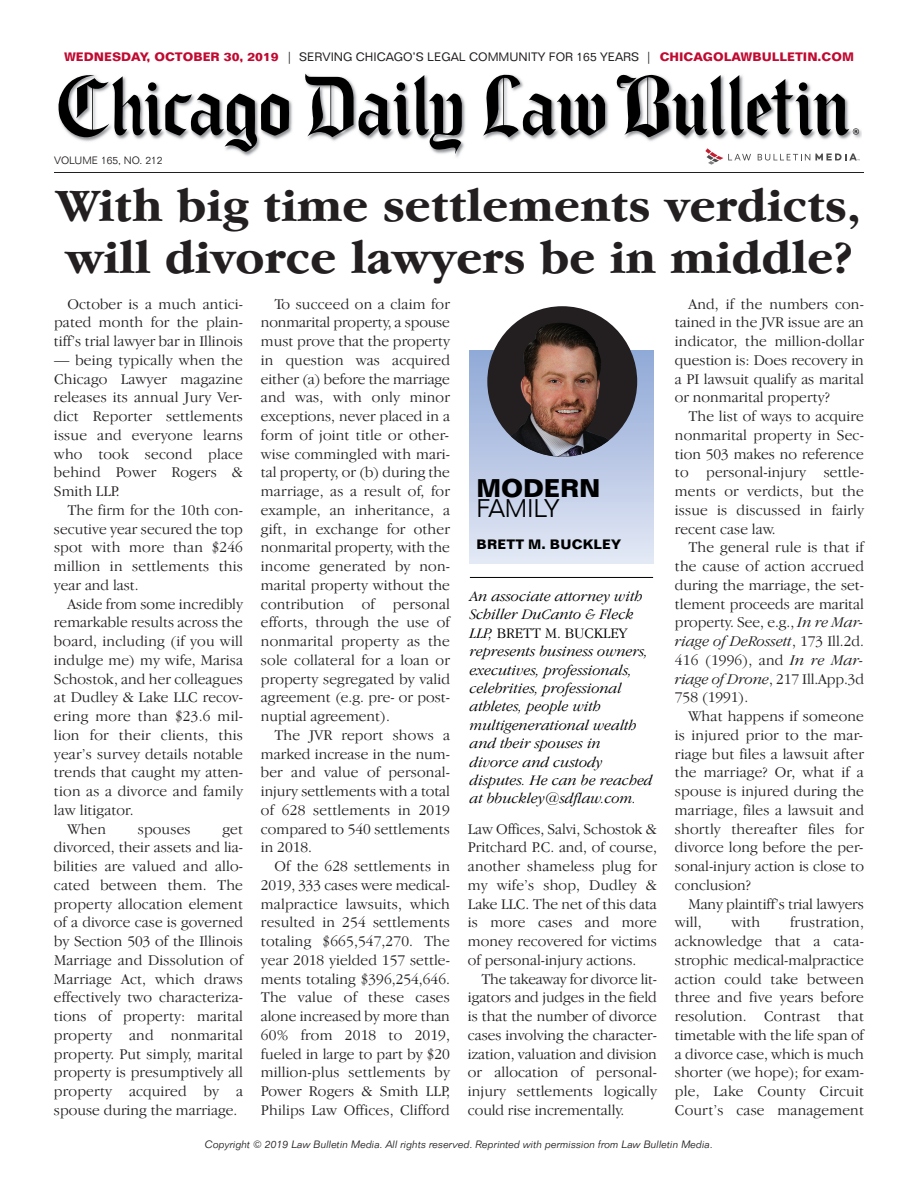
<style>
.page{position:relative;width:918px;height:1188px;background:#fff}
.page>*{position:absolute;margin:0;border:0;box-sizing:border-box;transform-origin:0 0}
.t1{font:700 48px/51.8px "Garamond IT Cby BT";letter-spacing:.005em;color:#231f20}
.t2{font:700 25.05px "Folio BT";letter-spacing:-.005em;color:#000}
.t3{font:300 25.05px "Folio BT";color:#000}
.t4{font:300 15.3px/18.8px "Garamond IT Cby BT";letter-spacing:.005em;color:#231f20;text-align:justify}
.t5{font:italic 300 15px/18.5px "Garamond IT Cby BT";color:#000}
.t6{font:700 13.35px "Folio BT";letter-spacing:.015em;color:#000}
.t7{font:700 12px "Folio BT";color:#c00a31}
.t8{font:italic 300 10.5px "Folio BT";color:#231f20}
.t9{font:300 10.5px "Folio BT";color:#231f20}
.s1{font-weight:400;color:#231f20}
.s2{font-style:italic}
.s3{font-style:normal}
</style>
<div class="page">
<img style="left:240px;top:73px;width:621px;height:87px">
<svg style="left:58px;top:73px;width:231px;height:79px"></svg>
<svg style="left:303px;top:74px;width:159px;height:80px"></svg>
<svg style="left:483px;top:73px;width:122px;height:64px"></svg>
<svg style="left:615px;top:74px;width:244px;height:63px"></svg>
<svg style="left:758px;top:153px;width:102px;height:8px"></svg>
<svg style="left:705px;top:148px;width:46px;height:17px"></svg>
<hr style="left:54px;top:172px;width:810px;height:1px;background:#231f20">
<div style="left:470px;top:350px;width:183px;height:214px;background:linear-gradient(to bottom,#8ea7d5,#e3e8f5)"></div>
<div style="left:487px;top:306px;width:150px;height:151px;background:#231f20;border-radius:50%"></div>
<img style="left:510px;top:322px;width:100px;height:135px">
<hr style="left:470px;top:577px;width:183px;height:1px;background:#000">
<p class="t7" style="left:64px;top:52px;width:791px">WEDNESDAY, OCTOBER 30, 2019 <span class="s1">| SERVING CHICAGO’S LEGAL COMMUNITY FOR 165 YEARS |</span> CHICAGOLAWBULLETIN.COM</p>
<p class="t9" style="left:54px;top:157px;width:110px">VOLUME 165, NO. 212</p>
<h1 class="t1" style="left:57px;top:186px;width:806px">With big time settlements verdicts, will divorce lawyers be in middle?</h1>
<p class="t4" style="left:675px;top:296px;width:191px;text-indent:13px">And, if the numbers con&shy;tained in the JVR issue are an indicator, the million-dollar question is: Does recovery in a PI lawsuit qualify as marital or nonmarital property?</p>
<p class="t4" style="left:675px;top:408px;width:191px;text-indent:14px">The list of ways to acquire nonmarital property in Sec&shy;tion 503 makes no reference to personal-injury settle&shy;ments or verdicts, but the issue is discussed in fairly recent case law.</p>
<p class="t4" style="left:675px;top:539px;width:191px;text-indent:13px">The general rule is that if the cause of action accrued during the marriage, the set&shy;tlement proceeds are marital property. See, e.g., <span class="s2">In re Mar&shy;riage of DeRossett</span>, 173 Ill.2d.<br>416 (1996), and <span class="s2">In re Mar&shy;riage of Drone</span>, 217 Ill.App.3d 758 (1991).</p>
<p class="t4" style="left:675px;top:708px;width:191px;text-indent:14px">What happens if someone is injured prior to the mar&shy;riage but files a lawsuit after the marriage? Or, what if a spouse is injured during the marriage, files a lawsuit and shortly thereafter files for divorce long before the per&shy;sonal-injury action is close to conclusion?</p>
<p class="t4" style="left:675px;top:896px;width:191px;text-indent:13px">Many plaintiff’s trial lawyers will,</p>
<p class="t4" style="left:261px;top:296px;width:191px;text-indent:14px">To succeed on a claim for nonmarital property, a spouse must prove that the property in question was acquired either (a) before the marriage and was, with only minor exceptions, never placed in a form of joint title or other&shy;wise commingled with mari&shy;tal property, or (b) during the marriage, as a result of, for example, an inheritance, a gift, in exchange for other nonmarital property, with the income generated by non&shy;marital property without the contribution of personal efforts, through the use of nonmarital property as the sole collateral for a loan or property segregated by valid agreement (e.g. pre- or post&shy;nuptial agreement).</p>
<p class="t4" style="left:261px;top:727px;width:191px;text-indent:14px">The JVR report shows a marked increase in the num&shy;ber and value of personal&shy;injury settlements with a total of 628 settlements in 2019 compared to 540 settlements in 2018.</p>
<p class="t4" style="left:261px;top:858px;width:191px;text-indent:14px">Of the 628 settlements in 2019, 333 cases were medical&shy;malpractice lawsuits, which resulted in 254 settlements totaling $665,547,270. The year 2018 yielded 157 settle&shy;ments totaling $396,254,646.<br>The value of these cases alone increased by more than 60% from 2018 to 2019, fueled in large to part by $20 million-plus settlements by Power Rogers &amp; Smith LLP, Philips Law Offices, Clifford</p>
<p class="t4" style="left:54px;top:296px;width:191px;text-indent:14px">October is a much antici&shy;pated month for the plain&shy;tiff’s trial lawyer bar in Illinois</p>
<p class="t4" style="left:54px;top:352px;width:191px">— being typically when the Chicago Lawyer magazine releases its annual Jury Ver&shy;dict Reporter settlements issue and everyone learns who took second place behind Power Rogers &amp; Smith LLP.</p>
<p class="t4" style="left:54px;top:502px;width:191px;text-indent:13px">The firm for the 10th con&shy;secutive year secured the top spot with more than $246 million in settlements this year and last.</p>
<p class="t4" style="left:67px;top:596px;width:177px">Aside from some incredibly</p>
<p class="t4" style="left:54px;top:614px;width:190px">remarkable results across the</p>
<p class="t4" style="left:54px;top:633px;width:190px">board, including (if you will</p>
<p class="t4" style="left:54px;top:652px;width:191px">indulge me) my wife, Marisa</p>
<p class="t4" style="left:54px;top:671px;width:191px">Schostok, and her colleagues</p>
<p class="t4" style="left:54px;top:689px;width:191px">at Dudley &amp; Lake LLC recov-</p>
<p class="t4" style="left:54px;top:708px;width:191px">ering more than $23.6 mil-</p>
<p class="t4" style="left:54px;top:727px;width:191px">lion for their clients, this</p>
<p class="t4" style="left:54px;top:746px;width:190px">year’s survey details notable</p>
<p class="t4" style="left:54px;top:764px;width:191px">trends that caught my atten-</p>
<p class="t4" style="left:54px;top:783px;width:191px">tion as a divorce and family</p>
<p class="t4" style="left:54px;top:802px;width:81px">law litigator.</p>
<p class="t4" style="left:67px;top:821px;width:40px">When</p>
<p class="t4" style="left:138px;top:821px;width:55px">spouses</p>
<h2 class="t2" style="left:477px;top:479px;width:126px">MODERN</h2>
<h2 class="t3" style="left:477px;top:499px;width:85px">FA M I LY</h2>
<p class="t6" style="left:477px;top:539px;width:146px">BRETT M. BUCKLEY</p>
<p class="t5" style="left:470px;top:588px;width:184px">An associate attorney with<br>Schiller DuCanto &amp; Fleck<br>LLP, <span class="s3">BRETT M. BUCKLEY </span>represents business owners, executives, professionals, celebrities, professional athletes, people with multigenerational wealth and their spouses in divorce and custody disputes. He can be reached at bbuckley@sdflaw.com.</p>
<p class="t4" style="left:468px;top:821px;width:191px">Law Offices, Salvi, Schostok &amp; Pritchard P.C. and, of course, another shameless plug for my wife’s shop, Dudley &amp; Lake LLC. The net of this data is more cases and more money recovered for victims of personal-injury actions.</p>
<p class="t4" style="left:468px;top:971px;width:191px;text-indent:13px">The takeaway for divorce lit&shy;igators and judges in the field is that the number of divorce cases involving the character&shy;ization, valuation and division or allocation of personal&shy;injury settlements logically could rise incrementally.</p>
<p class="t4" style="left:54px;top:821px;width:191px;text-indent:168px">get divorced, their assets and lia&shy;bilities are valued and allo&shy;cated between them. The property allocation element of a divorce case is governed by Section 503 of the Illinois Marriage and Dissolution of Marriage Act, which draws effectively two characteriza&shy;tions of property: marital property and nonmarital property. Put simply, marital property is presumptively all property acquired by a spouse during the marriage.</p>
<p class="t4" style="left:675px;top:914px;width:191px;text-indent:115px">frustration, acknowledge that a cata&shy;strophic medical-malpractice action could take between three and five years before resolution. Contrast that timetable with the life span of a divorce case, which is much shorter (we hope); for exam&shy;ple, Lake County Circuit Court’s case management</p>
<p class="t8" style="left:205px;top:1141px;width:510px">Copyright © 2019 Law Bulletin Media. All rights reserved. Reprinted with permission from Law Bulletin Media.</p>
<p class="t4" style="left:731px;top:914px;width:30px">with</p>
</div>
